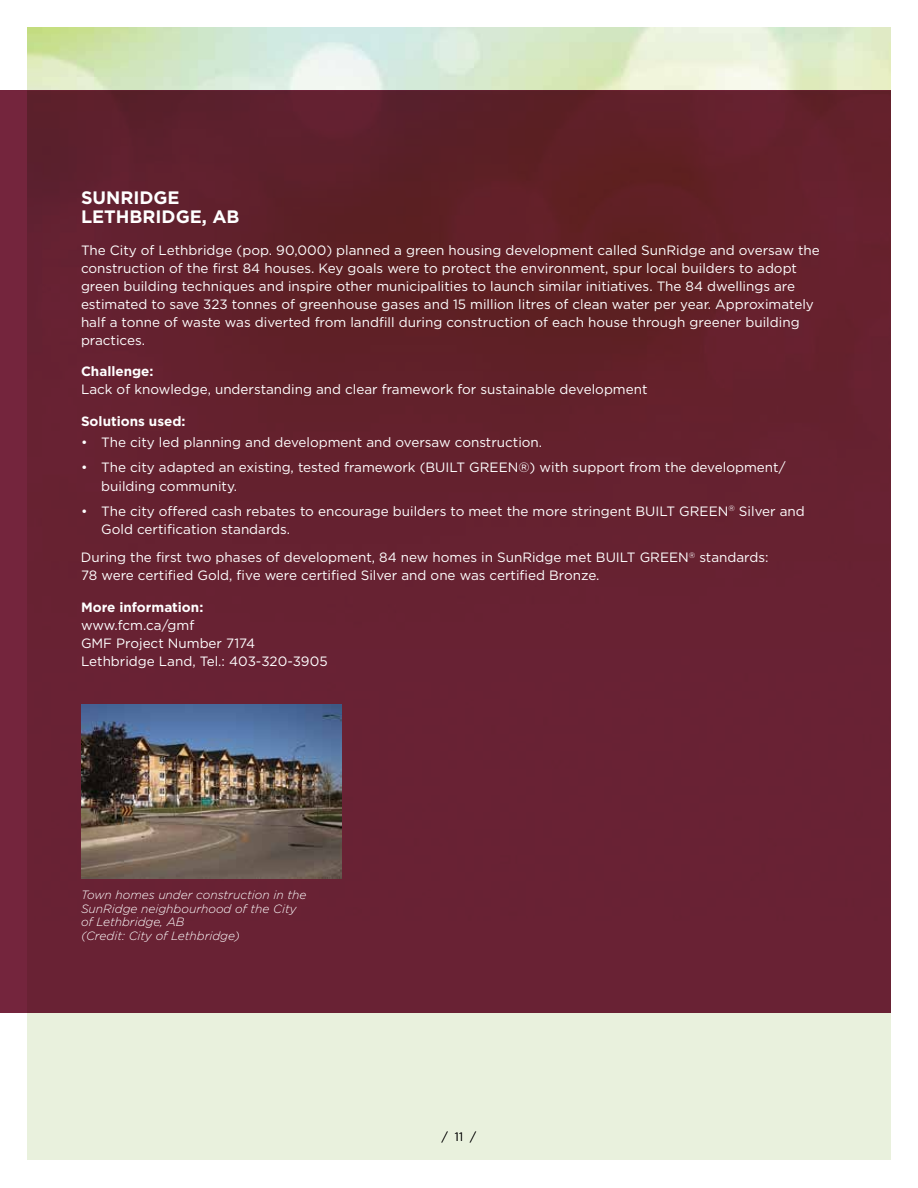
<style>
.page{position:relative;width:918px;height:1188px;background:#fff}
.page>*{position:absolute;margin:0;border:0;box-sizing:border-box;transform-origin:0 0}
.t1{font:700 18px/19.5px "Gotham";color:#fff}
.t2{font:13.5px/18px "Gotham";color:#fff}
.t3{font:700 13.5px "Gotham";color:#fff}
.t4{font:italic 300 12px/13.5px "Gotham";color:#fff}
.t5{font:300 12px "Gotham";color:#000}
</style>
<div class="page">
<div style="left:27px;top:91px;width:864px;height:1068px;background:#e9f1dd"></div>
<img style="left:27px;top:27px;width:864px;height:64px">
<div style="left:0;top:91px;width:891px;height:922px;background:linear-gradient(to bottom,#602029,#6c2337)"></div>
<img style="left:81px;top:705px;width:261px;height:174px">
<h1 class="t1" style="left:81px;top:187px;width:160px">SUNRIDGE<br>LETHBRIDGE, AB</h1>
<p class="t2" style="left:81px;top:241px;width:740px">The City of Lethbridge (pop. 90,000) planned a green housing development called SunRidge and oversaw the construction of the first 84 houses. Key goals were to protect the environment, spur local builders to adopt green building techniques and inspire other municipalities to launch similar initiatives. The 84 dwellings are estimated to save 323 tonnes of greenhouse gases and 15 million litres of clean water per year. Approximately half a tonne of waste was diverted from landfill during construction of each house through greener building practices.</p>
<p class="t3" style="left:81px;top:364px;width:74px">Challenge:</p>
<p class="t2" style="left:81px;top:380px;width:568px">Lack of knowledge, understanding and clear framework for sustainable development</p>
<p class="t3" style="left:81px;top:413px;width:106px">Solutions used:</p>
<p class="t2" style="left:81px;top:433px;width:463px">• The city led planning and development and oversaw construction.</p>
<p class="t2" style="left:101px;top:457px;width:686px;line-height:19.5px;text-indent:-20px">• The city adapted an existing, tested framework (BUILT GREEN®) with support from the development/ building community.</p>
<p class="t2" style="left:101px;top:502px;width:705px;text-indent:-20px">• The city offered cash rebates to encourage builders to meet the more stringent BUILT GREEN<sup>®</sup> Silver and<br>Gold certification standards.</p>
<p class="t2" style="left:81px;top:548px;width:689px">During the first two phases of development, 84 new homes in SunRidge met BUILT GREEN<sup>®</sup> standards:<br>78 were certified Gold, five were certified Silver and one was certified Bronze.</p>
<p class="t3" style="left:81px;top:599px;width:124px">More information:</p>
<p class="t2" style="left:81px;top:616px;width:248px">www.fcm.ca/gmf<br>GMF Project Number 7174<br>Lethbridge Land, Tel.: 403-320-3905</p>
<p class="t4" style="left:81px;top:888px;width:227px">Town homes under construction in the<br>SunRidge neighbourhood of the City of Lethbridge, AB<br>(Credit: City of Lethbridge)</p>
<p class="t5" style="left:442px;top:1130px;width:36px">/ 11 /</p>
</div>
